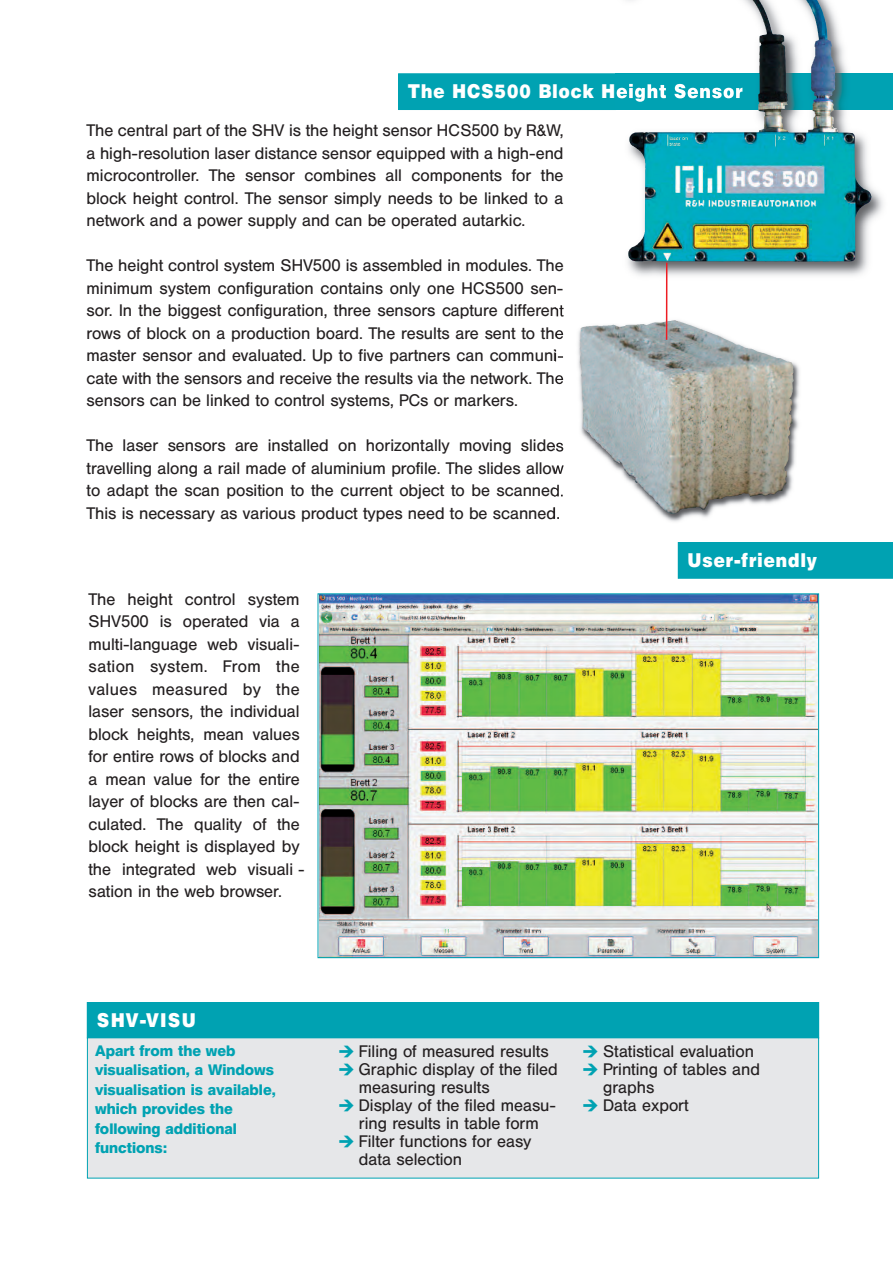
<style>
.page{position:relative;width:893px;height:1263px;background:#fff}
.page>*{position:absolute;margin:0;border:0;box-sizing:border-box;transform-origin:0 0}
.t1{font:900 19.5px "Helvetica BQ";letter-spacing:.065em;color:#fff;scale:.9 1}
.t2{font:16.5px/22.5px "Helvetica BQ";color:#231f20;text-align:justify}
.t3{font:600 15px/19.5px "Helvetica BQ";color:#00a2b2}
.s1{font-family:"Arrowdyn";font-weight:700;color:#00a2b2}
</style>
<div class="page">
<div style="left:398px;top:74px;width:218px;height:36px;background:#00a2b2"></div>
<div style="left:678px;top:542px;width:215px;height:36px;background:#00a2b2"></div>
<div style="left:87px;top:1003px;width:731px;height:35px;background:#00a2b2"></div>
<div style="left:87px;top:1002px;width:732px;height:36px;border:1px solid #00a2b2"></div>
<div style="left:88px;top:1038px;width:730px;height:140px;background:#e6e7e9"></div>
<div style="left:87px;top:1037px;width:732px;height:141px;border:1px solid #00a2b2"></div>
<img style="left:320px;top:595px;width:497px;height:361px">
<img style="left:616px;top:0;width:277px;height:293px">
<img style="left:616px;top:74px;width:277px;height:36px">
<img style="left:783px;top:96px;width:89px;height:166px">
<img style="left:554px;top:298px;width:246px;height:224px">
<img style="left:749px;top:362px;width:45px;height:135px">
<hr style="left:666px;top:263px;width:1px;height:77px;background:#ee1d23">
<p class="t1" style="left:408px;top:81px;width:373px">The HCS500 Block Height Sensor</p>
<p class="t2" style="left:87px;top:119px;width:479px">The central part of the SHV is the height sensor HCS500 by R&amp;W, a high-resolution laser distance sensor equipped with a high-end microcontroller. The sensor combines all components for the block height control. The sensor simply needs to be linked to a network and a power supply and can be operated autarkic.</p>
<p class="t2" style="left:87px;top:254px;width:479px">The height control system SHV500 is assembled in modules. The minimum system configuration contains only one HCS500 sen&shy;sor. In the biggest configuration, three sensors capture different rows of block on a production board. The results are sent to the master sensor and evaluated. Up to five partners can communi&shy;cate with the sensors and receive the results via the network. The sensors can be linked to control systems, PCs or markers.</p>
<p class="t2" style="left:87px;top:434px;width:478px">The laser sensors are installed on horizontally moving slides travelling along a rail made of aluminium profile. The slides allow to adapt the scan position to the current object to be scanned.<br>This is necessary as various product types need to be scanned.</p>
<p class="t2" style="left:88px;top:588px;width:218px;text-align:left">The height control system<br>SHV500 is operated via a multi-language web visuali&shy;sation system. From the values measured by the laser sensors, the individual block heights, mean values for entire rows of blocks and a mean value for the entire layer of blocks are then cal&shy;culated. The quality of the block height is displayed by the integrated web visuali - sation in the web browser.</p>
<p class="t1" style="left:688px;top:549px;width:145px">User-friendly</p>
<p class="t1" style="left:97px;top:1009px;width:111px">SHV-VISU</p>
<p class="t3" style="left:95px;top:1041px;width:182px">Apart from the web visuali sation, a Windows visualisation is available, which provides the following additional functions:</p>
<p class="t2" style="left:339px;top:1040px;width:211px"><span class="s1">E</span> Filing of measured results</p>
<p class="t2" style="left:339px;top:1058px;width:220px"><span class="s1">E</span> Graphic display of the filed</p>
<p class="t2" style="left:359px;top:1076px;width:132px">measuring results</p>
<p class="t2" style="left:339px;top:1094px;width:218px"><span class="s1">E</span> Display of the filed measu-</p>
<p class="t2" style="left:359px;top:1112px;width:181px">ring results in table form</p>
<p class="t2" style="left:339px;top:1130px;width:194px"><span class="s1">E</span> Filter functions for easy</p>
<p class="t2" style="left:359px;top:1148px;width:105px">data selection</p>
<p class="t2" style="left:584px;top:1040px;width:172px"><span class="s1">E</span> Statistical evaluation</p>
<p class="t2" style="left:584px;top:1058px;width:178px"><span class="s1">E</span> Printing of tables and</p>
<p class="t2" style="left:603px;top:1076px;width:53px">graphs</p>
<p class="t2" style="left:584px;top:1094px;width:106px"><span class="s1">E</span> Data export</p>
</div>
